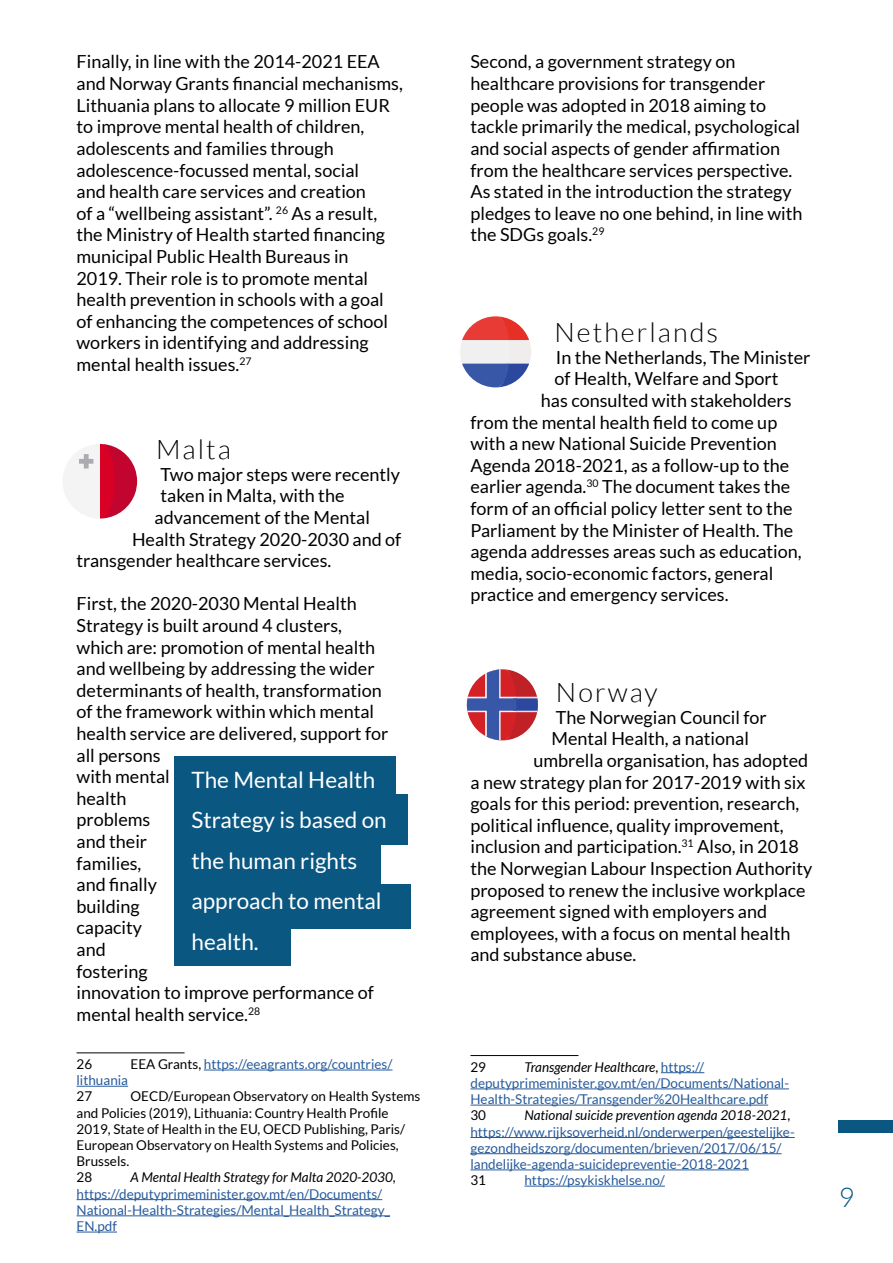
<style>
.page{position:relative;width:893px;height:1263px;background:#fff}
.page>*{position:absolute;margin:0;border:0;box-sizing:border-box;transform-origin:0 0}
.t1{font:300 27px "Lato";letter-spacing:.075em;color:#000}
.t2{font:300 27px "Lato";color:#0a5781}
.t3{font:22.5px/40.5px "Lato";color:#fff}
.t4{font:18px/21.6px "Lato";color:#000}
.t5{font:13.5px/16.2px "Lato";color:#275b9b}
.t6{font:13.5px/16.2px "Lato";color:#000}
.s1{color:#000}
.s2{font-style:italic;color:#000}
</style>
<div class="page">
<hr style="left:77px;top:1052px;width:108px;height:1px;background:#000">
<hr style="left:204px;top:1069px;width:188px;height:1px;background:#275b9b">
<hr style="left:77px;top:1086px;width:51px;height:1px;background:#275b9b">
<hr style="left:77px;top:1199px;width:305px;height:1px;background:#275b9b">
<hr style="left:77px;top:1215px;width:313px;height:1px;background:#275b9b">
<hr style="left:77px;top:1231px;width:40px;height:1px;background:#275b9b">
<hr style="left:470px;top:1055px;width:108px;height:1px;background:#000">
<hr style="left:661px;top:1072px;width:43px;height:1px;background:#275b9b">
<hr style="left:470px;top:1088px;width:319px;height:1px;background:#275b9b">
<hr style="left:470px;top:1105px;width:298px;height:1px;background:#275b9b">
<hr style="left:470px;top:1137px;width:325px;height:1px;background:#275b9b">
<hr style="left:470px;top:1153px;width:312px;height:1px;background:#275b9b">
<hr style="left:470px;top:1169px;width:279px;height:1px;background:#275b9b">
<hr style="left:524px;top:1186px;width:141px;height:1px;background:#275b9b">
<svg style="left:63px;top:444px;width:74px;height:74px"></svg>
<svg style="left:460px;top:316px;width:71px;height:71px"></svg>
<svg style="left:467px;top:669px;width:71px;height:71px"></svg>
<div style="left:174px;top:757px;width:221px;height:44px;background:#0a5781"></div>
<div style="left:174px;top:921px;width:117px;height:44px;background:#0a5781"></div>
<div style="left:174px;top:884px;width:236px;height:44px;background:#0a5781"></div>
<div style="left:174px;top:845px;width:207px;height:44px;background:#0a5781"></div>
<div style="left:174px;top:794px;width:234px;height:51px;background:#0a5781"></div>
<div style="left:839px;top:1120px;width:54px;height:13px;background:#0a5781"></div>
<p class="t4" style="left:77px;top:51px;width:328px">Finally, in line with the 2014-2021 EEA and Norway Grants financial mechanisms, Lithuania plans to allocate 9 million EUR to improve mental health of children, adolescents and families through adolescence-focussed mental, social<br>and health care services and creation<br>of a “wellbeing assistant”. <sup>26</sup> As a result, the Ministry of Health started financing municipal Public Health Bureaus in<br>2019. Their role is to promote mental health prevention in schools with a goal of enhancing the competences of school workers in identifying and addressing mental health issues.<sup>27</sup></p>
<h1 class="t1" style="left:156px;top:435px;width:76px">Malta</h1>
<p class="t4" style="left:161px;top:463px;width:241px">Two major steps were recently</p>
<p class="t4" style="left:161px;top:485px;width:185px">taken in Malta, with the</p>
<p class="t4" style="left:155px;top:506px;width:217px">advancement of the Mental</p>
<p class="t4" style="left:132px;top:528px;width:271px">Health Strategy 2020-2030 and of</p>
<p class="t4" style="left:77px;top:550px;width:256px">transgender healthcare services.</p>
<p class="t4" style="left:77px;top:593px;width:313px">First, the 2020-2030 Mental Health<br>Strategy is built around 4 clusters, which are: promotion of mental health and wellbeing by addressing the wider determinants of health, transformation of the framework within which mental health service are delivered, support for all persons<br>with mental<br>health<br>problems<br>and their<br>families,<br>and finally<br>building<br>capacity<br>and<br>fostering<br>innovation to improve performance of mental health service.<sup>28</sup></p>
<p class="t6" style="left:77px;top:1056px;width:17px">26</p>
<p class="t5" style="left:131px;top:1056px;width:263px"><span class="s1">EEA Grants,</span> https://eeagrants.org/countries/</p>
<p class="t5" style="left:77px;top:1072px;width:53px">lithuania</p>
<p class="t6" style="left:77px;top:1088px;width:17px">27</p>
<p class="t3" style="left:191px;top:759px;width:197px">The Mental Health<br>Strategy is based on the human rights approach to mental health.</p>
<p class="t6" style="left:77px;top:1088px;width:345px;text-indent:54px">OECD/European Observatory on Health Systems and Policies (2019), Lithuania: Country Health Profile 2019, State of Health in the EU, OECD Publishing, Paris/ European Observatory on Health Systems and Policies, Brussels.<br>28</p>
<p class="t5" style="left:77px;top:1169px;width:321px;text-indent:54px"><span class="s2">A Mental Health Strategy for Malta 2020-2030</span><span class="s1">, </span>https://deputyprimeminister.gov.mt/en/Documents/ National-Health-Strategies/Mental_Health_Strategy_ EN.pdf</p>
<p class="t4" style="left:470px;top:51px;width:334px">Second, a government strategy on healthcare provisions for transgender people was adopted in 2018 aiming to tackle primarily the medical, psychological and social aspects of gender affirmation from the healthcare services perspective.<br>As stated in the introduction the strategy pledges to leave no one behind, in line with the SDGs goals.<sup>29</sup></p>
<h1 class="t1" style="left:554px;top:318px;width:165px">Netherlands</h1>
<p class="t4" style="left:556px;top:346px;width:256px">In the Netherlands, The Minister</p>
<p class="t4" style="left:554px;top:368px;width:225px">of Health, Welfare and Sport</p>
<p class="t4" style="left:541px;top:389px;width:252px">has consulted with stakeholders</p>
<p class="t4" style="left:470px;top:411px;width:308px">from the mental health field to come up</p>
<p class="t4" style="left:470px;top:433px;width:308px">with a new National Suicide Prevention</p>
<p class="t4" style="left:470px;top:454px;width:320px">Agenda 2018-2021, as a follow-up to the</p>
<p class="t4" style="left:470px;top:476px;width:321px">earlier agenda.<sup>30</sup> The document takes the</p>
<p class="t4" style="left:470px;top:497px;width:323px">form of an official policy letter sent to the</p>
<p class="t4" style="left:470px;top:519px;width:324px">Parliament by the Minister of Health. The</p>
<p class="t4" style="left:470px;top:541px;width:333px">agenda addresses areas such as education,</p>
<p class="t4" style="left:470px;top:562px;width:304px">media, socio-economic factors, general</p>
<p class="t4" style="left:470px;top:584px;width:260px">practice and emergency services.</p>
<h1 class="t1" style="left:556px;top:678px;width:103px">Norway</h1>
<p class="t4" style="left:556px;top:706px;width:212px">The Norwegian Council for</p>
<p class="t4" style="left:551px;top:728px;width:199px">Mental Health, a national</p>
<p class="t4" style="left:533px;top:749px;width:276px">umbrella organisation, has adopted</p>
<p class="t4" style="left:470px;top:771px;width:337px">a new strategy plan for 2017-2019 with six</p>
<p class="t4" style="left:470px;top:793px;width:330px">goals for this period: prevention, research,</p>
<p class="t4" style="left:470px;top:814px;width:315px">political influence, quality improvement,</p>
<p class="t4" style="left:470px;top:836px;width:330px">inclusion and participation.<sup>31</sup> Also, in 2018</p>
<p class="t4" style="left:470px;top:857px;width:344px">the Norwegian Labour Inspection Authority</p>
<p class="t4" style="left:470px;top:879px;width:337px">proposed to renew the inclusive workplace</p>
<p class="t4" style="left:470px;top:901px;width:298px">agreement signed with employers and</p>
<p class="t4" style="left:470px;top:922px;width:321px">employees, with a focus on mental health</p>
<p class="t4" style="left:470px;top:944px;width:167px">and substance abuse.</p>
<p class="t5" style="left:470px;top:1059px;width:320px;text-indent:54px"><span class="s2">Transgender Healthcare</span><span class="s1">,</span> https:// deputyprimeminister.gov.mt/en/Documents/National-<br>Health-Strategies/Transgender%20Healthcare.pdf</p>
<p class="t6" style="left:470px;top:1107px;width:17px">30</p>
<p class="t6" style="left:470px;top:1059px;width:17px">29</p>
<p class="t5" style="left:470px;top:1107px;width:326px;text-indent:54px"><span class="s2">National suicide prevention agenda 2018-2021</span><span class="s1">, </span>https://www.rijksoverheid.nl/onderwerpen/geestelijke&shy;gezondheidszorg/documenten/brieven/2017/06/15/ landelijke-agenda-suicidepreventie-2018-2021</p>
<p class="t6" style="left:470px;top:1172px;width:17px">31</p>
<p class="t5" style="left:524px;top:1172px;width:142px">https://psykiskhelse.no/</p>
<h1 class="t2" style="left:839px;top:1183px;width:17px">9</h1>
</div>
